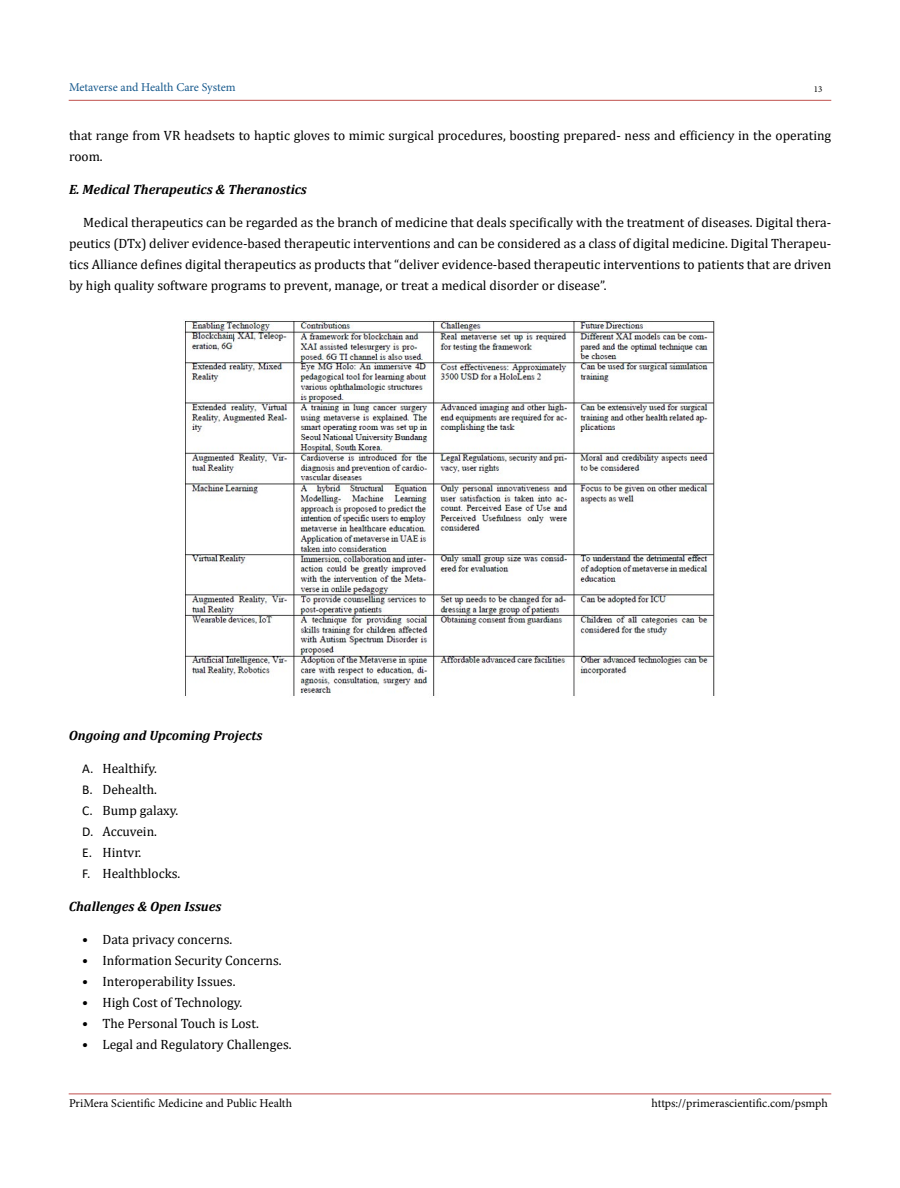
<style>
.page{position:relative;width:900px;height:1188px;background:#fff}
.page>*{position:absolute;margin:0;border:0;box-sizing:border-box;transform-origin:0 0}
.t1{font:13.5px/21px "Cambria";color:#000}
.t2{font:italic 700 13.5px "Cambria";color:#000}
.t3{font:12px "Minion Pro";color:#000}
.t4{font:12px "Minion Pro";letter-spacing:-.005em;color:#15588c}
.t5{font:9px "Minion Pro";color:#000}
.s1{font-family:"Calibri"}
</style>
<div class="page">
<hr style="left:69px;top:100px;width:762px;height:1px;background:#c0504d">
<hr style="left:69px;top:1094px;width:762px;height:1px;background:#c0504d">
<img style="left:185px;top:320px;width:530px;height:376px">
<p class="t4" style="left:69px;top:79px;width:168px">Metaverse and Health Care System</p>
<p class="t5" style="left:814px;top:83px;width:10px">13</p>
<p class="t1" style="left:69px;top:125px;width:764px">that range from VR headsets to haptic gloves to mimic surgical procedures, boosting prepared- ness and efficiency in the operating room.</p>
<p class="t2" style="left:69px;top:180px;width:239px">E. Medical Therapeutics &amp; Theranostics</p>
<p class="t1" style="left:69px;top:212px;width:764px;text-align:justify;text-indent:14px">Medical therapeutics can be regarded as the branch of medicine that deals specifically with the treatment of diseases. Digital thera&shy;peutics (DTx) deliver evidence-based therapeutic interventions and can be considered as a class of digital medicine. Digital Therapeu&shy;tics Alliance defines digital therapeutics as products that “deliver evidence-based therapeutic interventions to patients that are driven by high quality software programs to prevent, manage, or treat a medical disorder or disease”.</p>
<p class="t2" style="left:69px;top:726px;width:195px">Ongoing and Upcoming Projects</p>
<p class="t1" style="left:82px;top:758px;width:100px"><span class="s1">A.</span> Healthify.<br><span class="s1">B.</span> Dehealth.<br><span class="s1">C.</span> Bump galaxy.<br><span class="s1">D.</span> Accuvein.<br><span class="s1">E.</span> Hintvr.<br><span class="s1">F.</span> Healthblocks.</p>
<p class="t2" style="left:69px;top:897px;width:154px">Challenges &amp; Open Issues</p>
<p class="t1" style="left:82px;top:929px;width:152px">• Data privacy concerns.</p>
<p class="t1" style="left:82px;top:950px;width:201px">• Information Security Concerns.</p>
<p class="t1" style="left:82px;top:971px;width:155px">• Interoperability Issues.</p>
<p class="t1" style="left:82px;top:992px;width:162px">• High Cost of Technology.</p>
<p class="t1" style="left:82px;top:1013px;width:178px">• The Personal Touch is Lost.</p>
<p class="t1" style="left:82px;top:1034px;width:211px">• Legal and Regulatory Challenges.</p>
<p class="t3" style="left:69px;top:1095px;width:225px">PriMera Scientific Medicine and Public Health</p>
<p class="t3" style="left:652px;top:1095px;width:178px">https://primerascientific.com/psmph</p>
</div>
